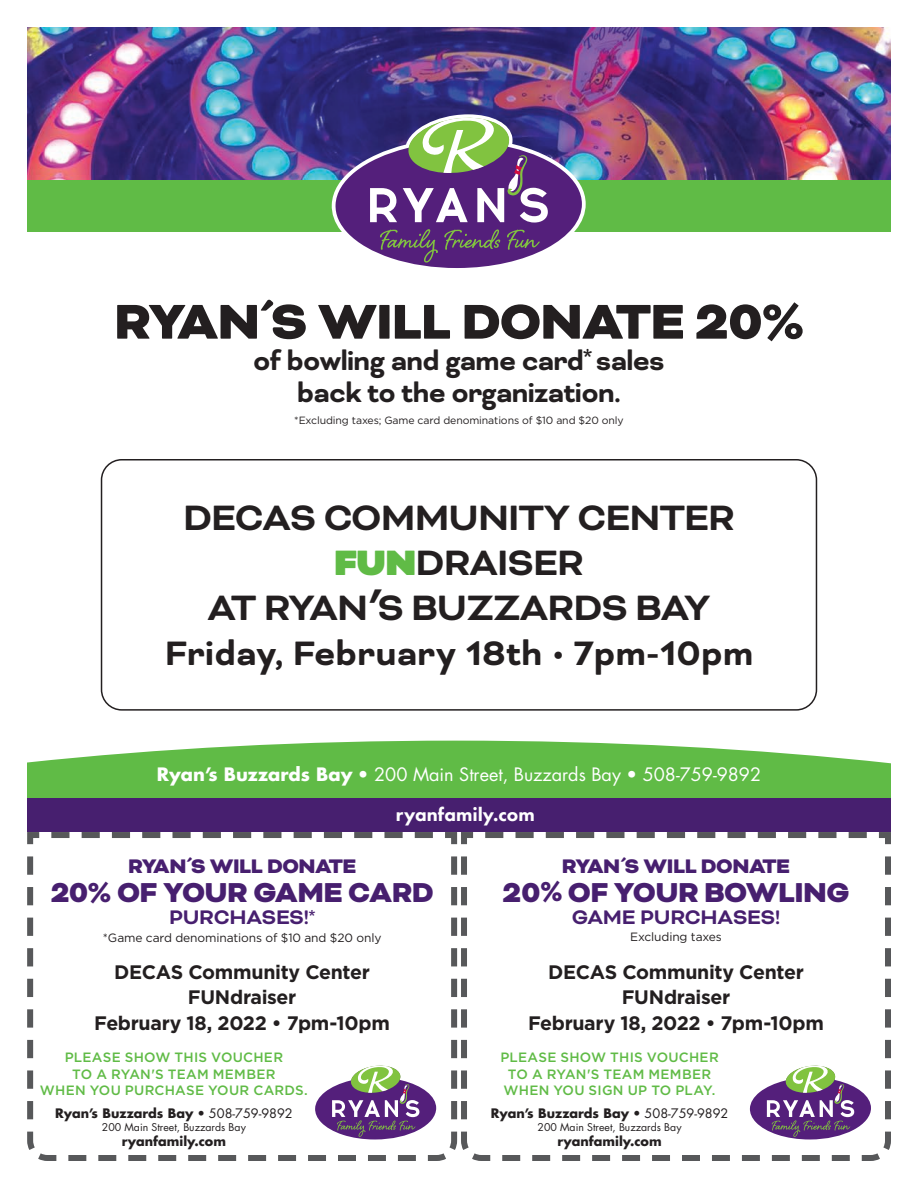
<style>
.page{position:relative;width:918px;height:1188px;background:#fff}
.page>*{position:absolute;margin:0;border:0;box-sizing:border-box;transform-origin:0 0}
.t1{font:900 56.1px "Bicyclette";letter-spacing:-.02em;color:#231f20}
.t2{font:700 40.5px/45px "Bicyclette";letter-spacing:-.02em;color:#231f20;text-align:center}
.t3{font:700 39px "Bicyclette";letter-spacing:.01em;color:#231f20}
.t4{font:900 31.5px "Bicyclette";letter-spacing:-.02em;color:#471f6f}
.t5{font:700 31.2px/31.5px "Bicyclette";letter-spacing:-.02em;color:#231f20;text-align:center}
.t6{font:900 22.65px "Bicyclette";letter-spacing:-.02em;color:#471f6f}
.t7{font:700 22.65px "Bicyclette";letter-spacing:-.01em;color:#471f6f}
.t8{font:700 19.5px/25.5px "Gotham";letter-spacing:-.015em;color:#231f20;text-align:center}
.t9{font:800 19.5px "Futura PT";color:#fff}
.t10{font:18px "Futura";color:#fff}
.t11{font:500 13.5px/16.5px "Gotham";letter-spacing:.02em;color:#60bb46;text-align:center}
.t12{font:700 12.75px "Futura";color:#231f20}
.t13{font:12px "Gotham";letter-spacing:-.01em;color:#231f20}
.t14{font:10.5px "Gotham";letter-spacing:-.01em;color:#231f20}
.t15{font:10.5px "Futura";color:#231f20}
.s1{font-weight:900;color:#60bb46}
.s2{font-family:"Futura"}
.s3{font-weight:700}
.s4{font-weight:400}
</style>
<div class="page">
<svg style="left:461px;top:832px;width:430px;height:329px"></svg>
<svg style="left:461px;top:850px;width:6px;height:275px"></svg>
<svg style="left:27px;top:832px;width:431px;height:329px"></svg>
<div style="left:101px;top:459px;width:716px;height:252px;border:2px solid #231f20;border-radius:20px"></div>
<img style="left:27px;top:27px;width:864px;height:153px">
<div style="left:27px;top:180px;width:864px;height:52px;background:#60bb46"></div>
<svg style="left:330px;top:114px;width:256px;height:154px;background:#7a6893"></svg>
<svg style="left:27px;top:741px;width:864px;height:57px;background:#73c35c"></svg>
<div style="left:27px;top:798px;width:864px;height:34px;background:#471f6f"></div>
<svg style="left:313px;top:1064px;width:125px;height:77px"></svg>
<svg style="left:747px;top:1064px;width:126px;height:77px"></svg>
<h1 class="t1" style="left:114px;top:289px;width:692px">RYAN´S WILL DONATE 20%</h1>
<h3 class="t5" style="left:253px;top:345px;width:413px">of bowling and game card<sup>*</sup> sales back to the organization.</h3>
<p class="t14" style="left:294px;top:413px;width:331px">*Excluding taxes; Game card denominations of $10 and $20 only</p>
<h2 class="t2" style="left:183px;top:496px;width:553px">DECAS COMMUNITY CENTER<br><span class="s1">FUN</span>DRAISER<br>AT RYAN<span class="s2">’</span>S BUZZARDS BAY</h2>
<h3 class="t3" style="left:165px;top:631px;width:590px">Friday, February 18th • 7pm-10pm</h3>
<h3 class="t10" style="left:157px;top:762px;width:606px"><span class="s3">Ryan’s Buzzards Bay</span> • 200 Main Street, Buzzards Bay • 508-759-9892</h3>
<h3 class="t9" style="left:396px;top:802px;width:140px">ryanfamily.com</h3>
<h3 class="t6" style="left:128px;top:853px;width:230px">RYAN´S WILL DONATE</h3>
<h3 class="t4" style="left:51px;top:874px;width:385px">20% OF YOUR GAME CARD</h3>
<h3 class="t7" style="left:169px;top:904px;width:148px">PURCHASES!<sup>*</sup></h3>
<p class="t13" style="left:103px;top:930px;width:280px">*Game card denominations of $10 and $20 only</p>
<h3 class="t6" style="left:562px;top:853px;width:230px">RYAN´S WILL DONATE</h3>
<h3 class="t4" style="left:503px;top:874px;width:348px">20% OF YOUR BOWLING</h3>
<h3 class="t7" style="left:572px;top:904px;width:210px">GAME PURCHASES!</h3>
<p class="t13" style="left:630px;top:929px;width:93px">Excluding taxes</p>
<h3 class="t8" style="left:94px;top:959px;width:297px">DECAS Community Center<br>FUNdraiser<br>February 18, 2022 • 7pm-10pm</h3>
<h3 class="t8" style="left:528px;top:959px;width:297px">DECAS Community Center<br>FUNdraiser<br>February 18, 2022 • 7pm-10pm</h3>
<p class="t11" style="left:40px;top:1049px;width:270px">PLEASE SHOW THIS VOUCHER<br>TO A RYAN'S TEAM MEMBER<br>WHEN YOU PURCHASE YOUR CARDS.</p>
<p class="t11" style="left:500px;top:1049px;width:220px">PLEASE SHOW THIS VOUCHER<br>TO A RYAN'S TEAM MEMBER<br>WHEN YOU SIGN UP TO PLAY.</p>
<p class="t12" style="left:55px;top:1104px;width:239px">Ryan’s Buzzards Bay <span class="s4">• 508-759-9892</span></p>
<p class="t15" style="left:102px;top:1120px;width:145px">200 Main Street, Buzzards Bay</p>
<p class="t12" style="left:122px;top:1132px;width:106px">ryanfamily.com</p>
<p class="t12" style="left:491px;top:1104px;width:239px">Ryan’s Buzzards Bay <span class="s4">• 508-759-9892</span></p>
<p class="t15" style="left:538px;top:1120px;width:145px">200 Main Street, Buzzards Bay</p>
<p class="t12" style="left:558px;top:1132px;width:106px">ryanfamily.com</p>
</div>
